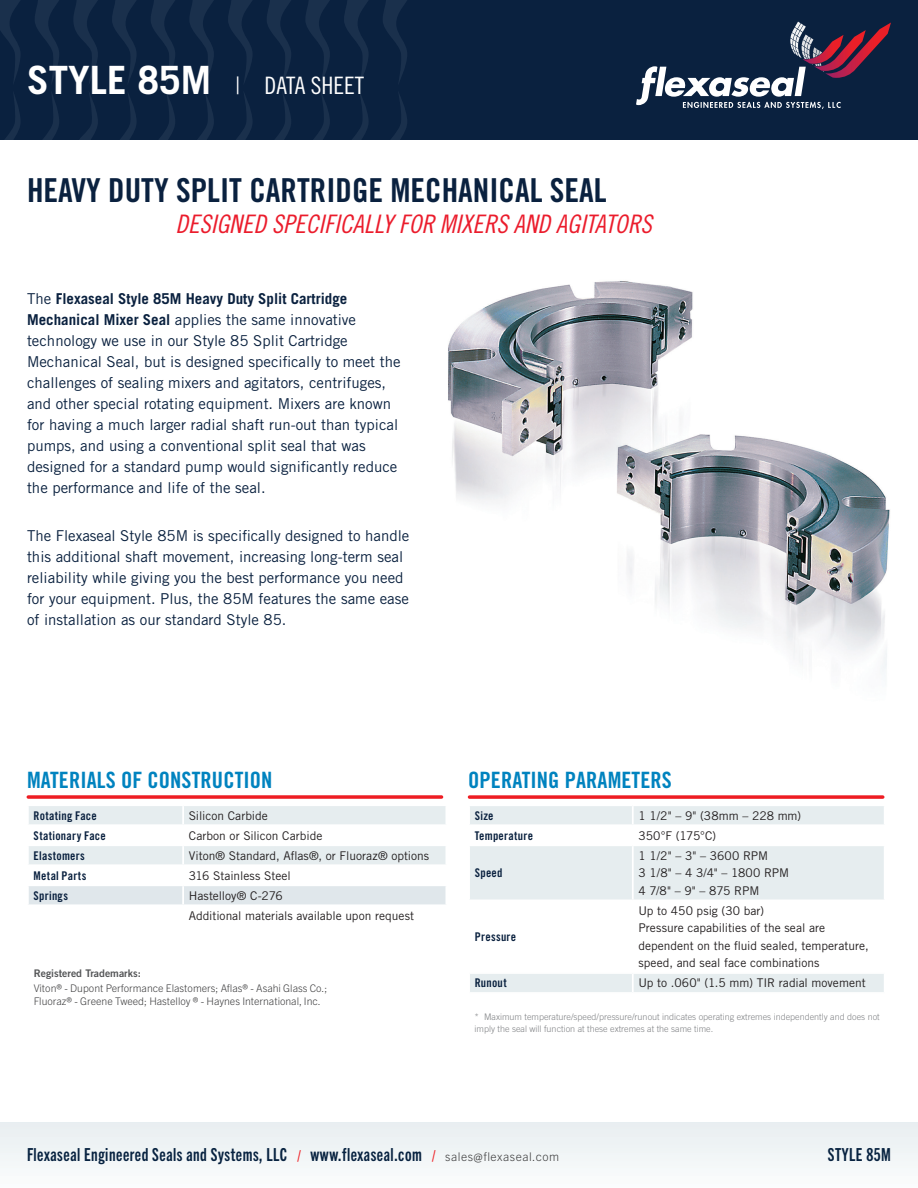
<style>
.page{position:relative;width:918px;height:1188px;background:#fff}
.page>*{position:absolute;margin:0;border:0;box-sizing:border-box;transform-origin:0 0}
.t1{font:33px "Trade Gothic LT Std Bd Cn 20";color:#0a213f}
.t2{font:25.5px "Trade Gothic LT Std Cn 18 Obl";color:#eb1c2c}
.t3{font:24px "Trade Gothic LT Std Cn 18";color:#fff}
.t4{font:22.5px "Trade Gothic LT Std Bd Cn 20";letter-spacing:.005em;color:#0083bf}
.Body{font:18px "Trade Gothic Next LT Pro Bd Cm";letter-spacing:.03em;color:#072240}
.t5{font:15px/21px "Trade Gothic LT Std";color:#0a213f}
.Cell_-_Body{font:12px "Trade Gothic LT Std";color:#231f20}
.Cell_-_Body-2{font:12px "Trade Gothic LT Std Bd Cn 20";letter-spacing:.02em;color:#0a213f}
.Body-2{font:300 10.5px/12.6px "Trade Gothic Next LT Pro";color:#3e3e3f}
.Body-3{font:10.5px "Trade Gothic LT Std Bd 2";color:#545557}
.t6{font:300 9px/12px "Trade Gothic LT Std";color:#808285}
.s1{font-family:"Trade Gothic LT Std";font-weight:700;font-size:39px}
.s2{font-family:"Trade Gothic LT Std";font-weight:300}
.s3{font-weight:700}
.s4{font-family:"Trade Gothic LT Std Cn 18"}
.s5{font-size:15px;color:#ee1d23}
.s6{font-family:"Trade Gothic Next LT Pro";font-weight:300;font-size:12px;color:#3e3e3f}
</style>
<div class="page">
<div style="left:0;top:0;width:918px;height:140px;background:#0a213f"></div>
<svg style="left:636px;top:22px;width:255px;height:87px"></svg>
<svg style="left:0;top:0;width:407px;height:83px"></svg>
<svg style="left:5px;top:93px;width:402px;height:47px"></svg>
<div style="left:0;top:1122px;width:918px;height:66px;background:#f1f5f7"></div>
<svg style="left:28px;top:795px;width:414px;height:4px;background:#ef383d"></svg>
<svg style="left:29px;top:806px;width:417px;height:99px"></svg>
<hr style="left:183px;top:884px;width:264px;height:2px;background:#fff">
<hr style="left:183px;top:904px;width:264px;height:2px;background:#fff">
<svg style="left:469px;top:795px;width:414px;height:4px;background:#ef383d"></svg>
<div style="left:470px;top:846px;width:414px;height:54px;background:#e6edef"></div>
<div style="left:470px;top:974px;width:414px;height:18px;background:#e6edef"></div>
<div style="left:470px;top:806px;width:414px;height:18px;background:#e6edef"></div>
<hr style="left:632px;top:846px;width:2px;height:54px;background:#fff">
<svg style="left:632px;top:974px;width:2px;height:18px"></svg>
<img style="left:448px;top:281px;width:245px;height:221px">
<img style="left:612px;top:433px;width:278px;height:239px">
<p class="t3" style="left:27px;top:71px;width:339px"><span class="s1">STYLE 85M</span> <span class="s2">|</span> DATA SHEET</p>
<p class="t1" style="left:27px;top:170px;width:581px">HEAVY DUTY SPLIT CARTRIDGE MECHANICAL SEAL</p>
<p class="t2" style="left:176px;top:209px;width:478px">DESIGNED SPECIFICALLY FOR MIXERS AND AGITATORS</p>
<p class="t5" style="left:27px;top:287px;width:375px">The <span class="s3">Flexaseal Style 85M Heavy Duty Split Cartridge Mechanical Mixer Seal</span> applies the same innovative technology we use in our Style 85 Split Cartridge Mechanical Seal, but is designed specifically to meet the challenges of sealing mixers and agitators, centrifuges, and other special rotating equipment. Mixers are known for having a much larger radial shaft run-out than typical pumps, and using a conventional split seal that was designed for a standard pump would significantly reduce the performance and life of the seal.</p>
<p class="t5" style="left:27px;top:524px;width:384px">The Flexaseal Style 85M is specifically designed to handle this additional shaft movement, increasing long-term seal reliability while giving you the best performance you need for your equipment. Plus, the 85M features the same ease of installation as our standard Style 85.</p>
<h3 class="t4" style="left:27px;top:766px;width:247px">MATERIALS OF CONSTRUCTION</h3>
<p class="Cell_-_Body-2" style="left:34px;top:808px;width:65px">Rotating Face</p>
<p class="Cell_-_Body" style="left:189px;top:808px;width:81px">Silicon Carbide</p>
<p class="Cell_-_Body-2" style="left:34px;top:828px;width:74px">Stationary Face</p>
<p class="Cell_-_Body" style="left:189px;top:828px;width:135px">Carbon or Silicon Carbide</p>
<p class="Cell_-_Body-2" style="left:34px;top:848px;width:53px">Elastomers</p>
<p class="Cell_-_Body" style="left:189px;top:848px;width:242px">Viton® Standard, Aflas®, or Fluoraz® options</p>
<p class="Cell_-_Body-2" style="left:34px;top:868px;width:54px">Metal Parts</p>
<p class="Cell_-_Body" style="left:189px;top:868px;width:104px">316 Stainless Steel</p>
<p class="Cell_-_Body-2" style="left:34px;top:888px;width:36px">Springs</p>
<p class="Cell_-_Body" style="left:189px;top:888px;width:96px">Hastelloy® C-276</p>
<p class="Cell_-_Body" style="left:189px;top:908px;width:227px">Additional materials available upon request</p>
<p class="Body-3" style="left:34px;top:966px;width:109px">Registered Trademarks:</p>
<p class="Body-2" style="left:34px;top:982px;width:295px">Viton® - Dupont Performance Elastomers; Aflas® - Asahi Glass Co.;<br>Fluoraz® - Greene Tweed; Hastelloy ® - Haynes International, Inc.</p>
<h3 class="t4" style="left:468px;top:766px;width:205px">OPERATING PARAMETERS</h3>
<p class="Cell_-_Body-2" style="left:475px;top:808px;width:20px">Size</p>
<p class="Cell_-_Body" style="left:638px;top:808px;width:164px">1 1/2<span class="s4">"</span> – 9<span class="s4">"</span> (38mm – 228 mm)</p>
<p class="Cell_-_Body-2" style="left:475px;top:828px;width:60px">Temperature</p>
<p class="Cell_-_Body" style="left:638px;top:828px;width:79px">350°F (175°C)</p>
<p class="Cell_-_Body-2" style="left:475px;top:866px;width:29px">Speed</p>
<p class="Cell_-_Body" style="left:638px;top:848px;width:131px">1 1/2<span class="s4">"</span> – 3<span class="s4">"</span> – 3600 RPM</p>
<p class="Cell_-_Body" style="left:638px;top:866px;width:152px">3 1/8<span class="s4">"</span> – 4 3/4<span class="s4">"</span> – 1800 RPM</p>
<p class="Cell_-_Body" style="left:638px;top:883px;width:122px">4 7/8<span class="s4">"</span> – 9<span class="s4">"</span> – 875 RPM</p>
<p class="Cell_-_Body-2" style="left:475px;top:929px;width:43px">Pressure</p>
<p class="Cell_-_Body" style="left:638px;top:903px;width:127px">Up to 450 psig (30 bar)</p>
<p class="Cell_-_Body" style="left:638px;top:921px;width:188px">Pressure capabilities of the seal are</p>
<p class="Cell_-_Body" style="left:638px;top:938px;width:232px">dependent on the fluid sealed, temperature,</p>
<p class="Cell_-_Body" style="left:638px;top:956px;width:183px">speed, and seal face combinations</p>
<p class="Cell_-_Body-2" style="left:475px;top:976px;width:33px">Runout</p>
<p class="Cell_-_Body" style="left:638px;top:976px;width:229px">Up to .060<span class="s4">"</span> (1.5 mm) TIR radial movement</p>
<p class="t6" style="left:475px;top:1011px;width:407px">* Maximum temperature/speed/pressure/runout indicates operating extremes independently and does not imply the seal will function at these extremes at the same time.</p>
<p class="Body" style="left:27px;top:1142px;width:534px">Flexaseal Engineered Seals and Systems, LLC <span class="s5">/</span> www.flexaseal.com <span class="s5">/</span> <span class="s6">sales@flexaseal.com</span></p>
<p class="Body" style="left:828px;top:1142px;width:65px">STYLE 85M</p>
</div>
